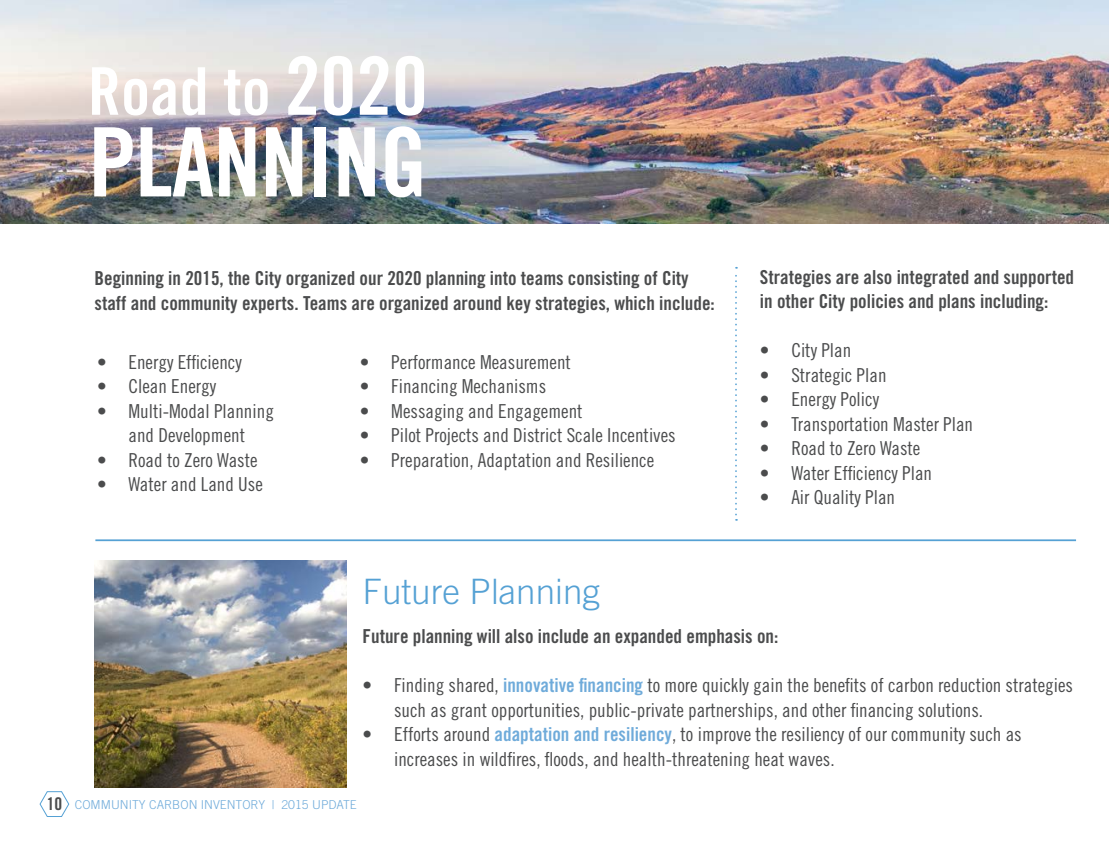
<style>
.page{position:relative;width:1109px;height:857px;background:#fff}
.page>*{position:absolute;margin:0;border:0;box-sizing:border-box;transform-origin:0 0}
.Head{font:95.73px "Trade Gothic LT Std Bd Cn 20";letter-spacing:-.01em;color:#fff}
.Head-2{font:300 35px "Trade Gothic LT Std";color:#55a1d4}
.t1{font:19.25px/24.5px "Trade Gothic LT Std Cn 18";color:#4b4c4d}
.t2{font:19.25px/24.5px "Trade Gothic LT Std Bd Cn 20";color:#4b4c4d}
.t3{font:300 12.25px "Trade Gothic LT Std";color:#6fabda}
.s1{font-family:"Trade Gothic LT Std Bd Cn 20";color:#6fabda}
.s2{font-family:"Trade Gothic LT Std Bd Cn 20";font-weight:400;font-size:17.5px;color:#4b4c4d}
</style>
<div class="page">
<svg style="left:40px;top:791px;width:29px;height:26px"></svg>
<img style="left:0;top:0;width:1109px;height:223px">
<img style="left:94px;top:560px;width:252px;height:228px">
<hr style="left:95px;top:539px;width:981px;height:2px;background:#55a1d4">
<svg style="left:735px;top:267px;width:2px;height:254px"></svg>
<svg style="left:92px;top:67px;width:26px;height:48px"></svg>
<svg style="left:124px;top:79px;width:52px;height:36px"></svg>
<svg style="left:183px;top:67px;width:22px;height:48px"></svg>
<svg style="left:224px;top:70px;width:44px;height:45px"></svg>
<svg style="left:288px;top:56px;width:29px;height:59px"></svg>
<svg style="left:324px;top:56px;width:28px;height:60px"></svg>
<svg style="left:360px;top:56px;width:28px;height:59px"></svg>
<svg style="left:396px;top:56px;width:28px;height:60px"></svg>
<p class="Head" style="left:88px;top:104px;width:341px">PLANNING</p>
<p class="t2" style="left:94px;top:266px;width:622px">Beginning in 2015, the City organized our 2020 planning into teams consisting of City staff and community experts. Teams are organized around key strategies, which include:</p>
<p class="t1" style="left:97px;top:349px;width:146px">• Energy Efficiency</p>
<p class="t1" style="left:97px;top:374px;width:121px">• Clean Energy</p>
<p class="t1" style="left:97px;top:398px;width:178px;text-align:center">• Multi-Modal Planning and Development</p>
<p class="t1" style="left:97px;top:447px;width:162px">• Road to Zero Waste</p>
<p class="t1" style="left:97px;top:472px;width:167px">• Water and Land Use</p>
<p class="t1" style="left:360px;top:349px;width:213px">• Performance Measurement</p>
<p class="t1" style="left:360px;top:374px;width:188px">• Financing Mechanisms</p>
<p class="t1" style="left:360px;top:398px;width:224px">• Messaging and Engagement</p>
<p class="t1" style="left:360px;top:423px;width:317px">• Pilot Projects and District Scale Incentives</p>
<p class="t1" style="left:360px;top:447px;width:296px">• Preparation, Adaptation and Resilience</p>
<p class="Head-2" style="left:363px;top:571px;width:239px">Future Planning</p>
<p class="t2" style="left:760px;top:264px;width:316px">Strategies are also integrated and supported in other City policies and plans including:</p>
<p class="t1" style="left:760px;top:338px;width:93px">• City Plan</p>
<p class="t1" style="left:760px;top:362px;width:128px">• Strategic Plan</p>
<p class="t1" style="left:760px;top:387px;width:121px">• Energy Policy</p>
<p class="t1" style="left:760px;top:411px;width:215px">• Transportation Master Plan</p>
<p class="t1" style="left:760px;top:436px;width:162px">• Road to Zero Waste</p>
<p class="t1" style="left:760px;top:460px;width:174px">• Water Efficiency Plan</p>
<p class="t1" style="left:760px;top:485px;width:137px">• Air Quality Plan</p>
<p class="t2" style="left:363px;top:624px;width:417px">Future planning will also include an expanded emphasis on:</p>
<p class="t1" style="left:394px;top:673px;width:680px;text-indent:-32px">• Finding shared, <span class="s1">innovative financing</span> to more quickly gain the benefits of carbon reduction strategies such as grant opportunities, public-private partnerships, and other financing solutions.</p>
<p class="t1" style="left:394px;top:722px;width:629px;text-indent:-32px">• Efforts around <span class="s1">adaptation and resiliency</span>, to improve the resiliency of our community such as increases in wildfires, floods, and health-threatening heat waves.</p>
<p class="t3" style="left:47px;top:797px;width:311px"><span class="s2">10</span> COMMUNITY CARBON INVENTORY | 2015 UPDATE</p>
</div>
